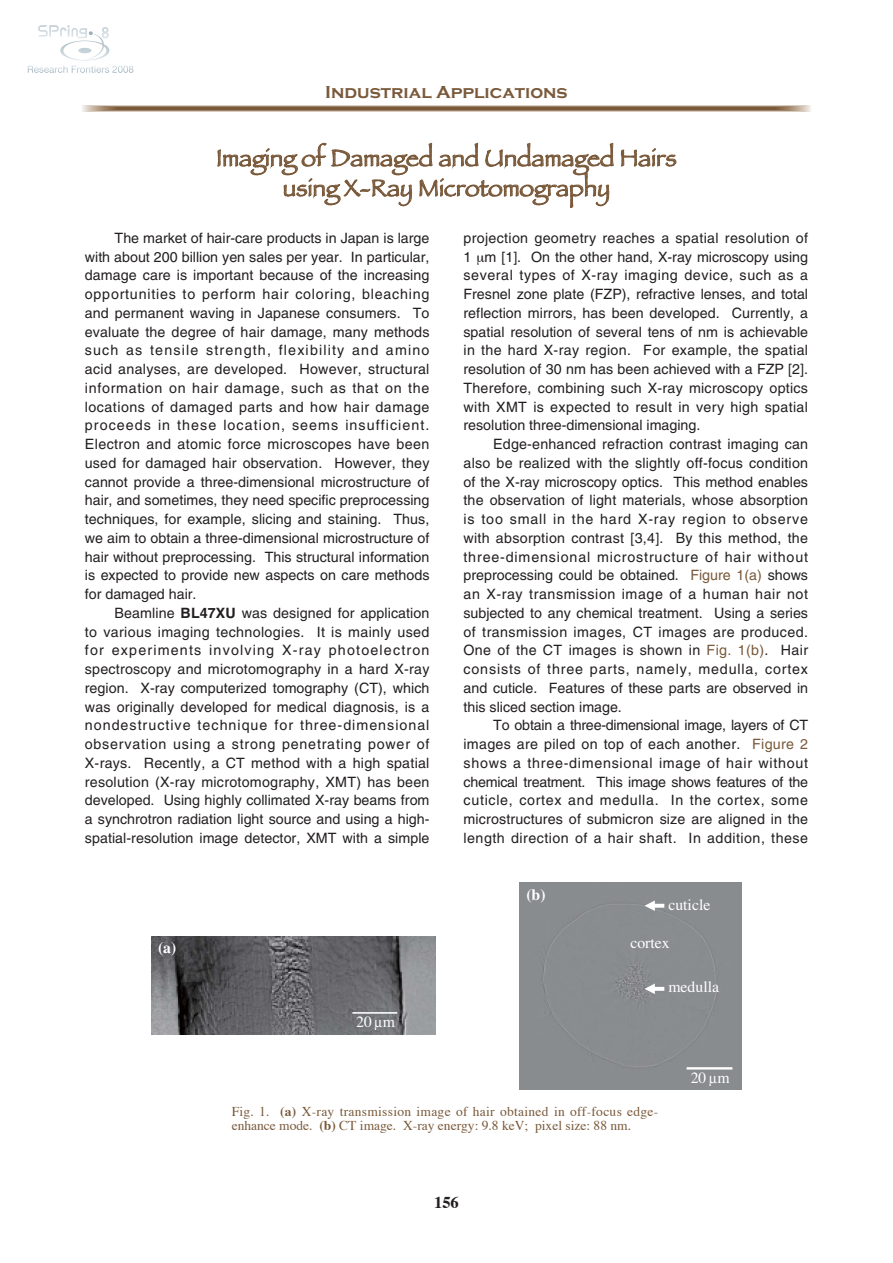
<style>
.page{position:relative;width:893px;height:1263px;background:#fff}
.page>*{position:absolute;margin:0;border:0;box-sizing:border-box;transform-origin:0 0}
.t1{font:24px/30px "Papyrus";color:#79593a;text-align:center}
.t2{font:700 18px "Copperplate Gothic";color:#79593a}
.t3{font:700 16.5px "Times";color:#231f20}
.t4{font:15.75px "Times";color:#fff}
.t5{font:700 15.75px "Times";color:#fff}
.t6{font:14.25px/18.8px "Helvetica";color:#231f20;text-align:justify}
.t7{font:13.5px/13.5px "Times";letter-spacing:.02em;color:#79593a}
.s1{font-weight:700}
.s2{color:#79593a}
</style>
<div class="page">
<svg style="left:28px;top:25px;width:105px;height:48px"></svg>
<svg style="left:81px;top:106px;width:730px;height:6px"></svg>
<svg style="left:97px;top:106px;width:698px;height:5px"></svg>
<hr style="left:113px;top:107px;width:666px;height:3px;background:#876747">
<hr style="left:114px;top:108px;width:664px;height:1px;background:#846443">
<hr style="left:116px;top:108px;width:661px;height:1px;background:#7f603f">
<hr style="left:117px;top:108px;width:658px;height:1px;background:#7b5b3b">
<img style="left:152px;top:937px;width:283px;height:97px">
<hr style="left:352px;top:1012px;width:45px;height:2px;background:#fff">
<div style="left:519px;top:882px;width:222px;height:208px;background:#888c8f"></div>
<hr style="left:686px;top:1067px;width:46px;height:3px;background:#fff">
<svg style="left:644px;top:984px;width:11px;height:10px"></svg>
<svg style="left:651px;top:987px;width:13px;height:4px"></svg>
<svg style="left:644px;top:900px;width:11px;height:11px"></svg>
<svg style="left:651px;top:904px;width:13px;height:4px"></svg>
<svg style="left:375px;top:1020px;width:7px;height:10px"></svg>
<svg style="left:709px;top:1076px;width:8px;height:10px"></svg>
<p class="t2" style="left:325px;top:81px;width:244px">Industrial Applications</p>
<h1 class="t1" style="left:216px;top:144px;width:462px">Imaging of Damaged and Undamaged Hairs using X-Ray Microtomography</h1>
<p class="t6" style="left:85px;top:230px;width:346px;text-indent:30px">The market of hair-care products in Japan is large with about 200 billion yen sales per year. In particular, damage care is important because of the increasing opportunities to perform hair coloring, bleaching and permanent waving in Japanese consumers. To evaluate the degree of hair damage, many methods such as tensile strength, flexibility and amino acid analyses, are developed. However, structural information on hair damage, such as that on the locations of damaged parts and how hair damage proceeds in these location, seems insufficient.<br>Electron and atomic force microscopes have been used for damaged hair observation. However, they cannot provide a three-dimensional microstructure of hair, and sometimes, they need specific preprocessing techniques, for example, slicing and staining. Thus, we aim to obtain a three-dimensional microstructure of hair without preprocessing. This structural information is expected to provide new aspects on care methods for damaged hair.</p>
<p class="t6" style="left:85px;top:605px;width:346px;text-indent:30px">Beamline <span class="s1">BL47XU</span> was designed for application to various imaging technologies. It is mainly used for experiments involving X-ray photoelectron spectroscopy and microtomography in a hard X-ray region. X-ray computerized tomography (CT), which was originally developed for medical diagnosis, is a nondestructive technique for three-dimensional observation using a strong penetrating power of X-rays. Recently, a CT method with a high spatial resolution (X-ray microtomography, XMT) has been developed. Using highly collimated X-ray beams from a synchrotron radiation light source and using a high&shy;spatial-resolution image detector, XMT with a simple</p>
<p class="t5" style="left:158px;top:942px;width:20px">(a)</p>
<p class="t4" style="left:356px;top:1016px;width:40px">20 m</p>
<p class="t6" style="left:463px;top:230px;width:346px">projection geometry reaches a spatial resolution of 1 m [1]. On the other hand, X-ray microscopy using several types of X-ray imaging device, such as a Fresnel zone plate (FZP), refractive lenses, and total reflection mirrors, has been developed. Currently, a spatial resolution of several tens of nm is achievable in the hard X-ray region. For example, the spatial resolution of 30 nm has been achieved with a FZP [2].<br>Therefore, combining such X-ray microscopy optics with XMT is expected to result in very high spatial resolution three-dimensional imaging.</p>
<p class="t6" style="left:463px;top:436px;width:346px;text-indent:30px">Edge-enhanced refraction contrast imaging can also be realized with the slightly off-focus condition of the X-ray microscopy optics. This method enables the observation of light materials, whose absorption is too small in the hard X-ray region to observe with absorption contrast [3,4]. By this method, the three-dimensional microstructure of hair without preprocessing could be obtained. <span class="s2">Figure 1(a)</span> shows an X-ray transmission image of a human hair not subjected to any chemical treatment. Using a series of transmission images, CT images are produced.<br>One of the CT images is shown in <span class="s2">Fig. 1(b)</span>. Hair consists of three parts, namely, medulla, cortex and cuticle. Features of these parts are observed in this sliced section image.</p>
<p class="t6" style="left:463px;top:717px;width:346px;text-indent:30px">To obtain a three-dimensional image, layers of CT images are piled on top of each another. <span class="s2">Figure 2 </span>shows a three-dimensional image of hair without chemical treatment. This image shows features of the cuticle, cortex and medulla. In the cortex, some microstructures of submicron size are aligned in the length direction of a hair shaft. In addition, these</p>
<p class="t5" style="left:526px;top:889px;width:21px">(b)</p>
<p class="t4" style="left:668px;top:899px;width:43px">cuticle</p>
<p class="t4" style="left:630px;top:937px;width:41px">cortex</p>
<p class="t4" style="left:668px;top:981px;width:52px">medulla</p>
<p class="t4" style="left:690px;top:1072px;width:40px">20 m</p>
<p class="t7" style="left:232px;top:1106px;width:428px">Fig. 1. <span class="s1">(a)</span> X-ray transmission image of hair obtained in off-focus edge&shy;enhance mode. <span class="s1">(b)</span> CT image. X-ray energy: 9.8 keV; pixel size: 88 nm.</p>
<p class="t3" style="left:434px;top:1195px;width:26px">156</p>
</div>
